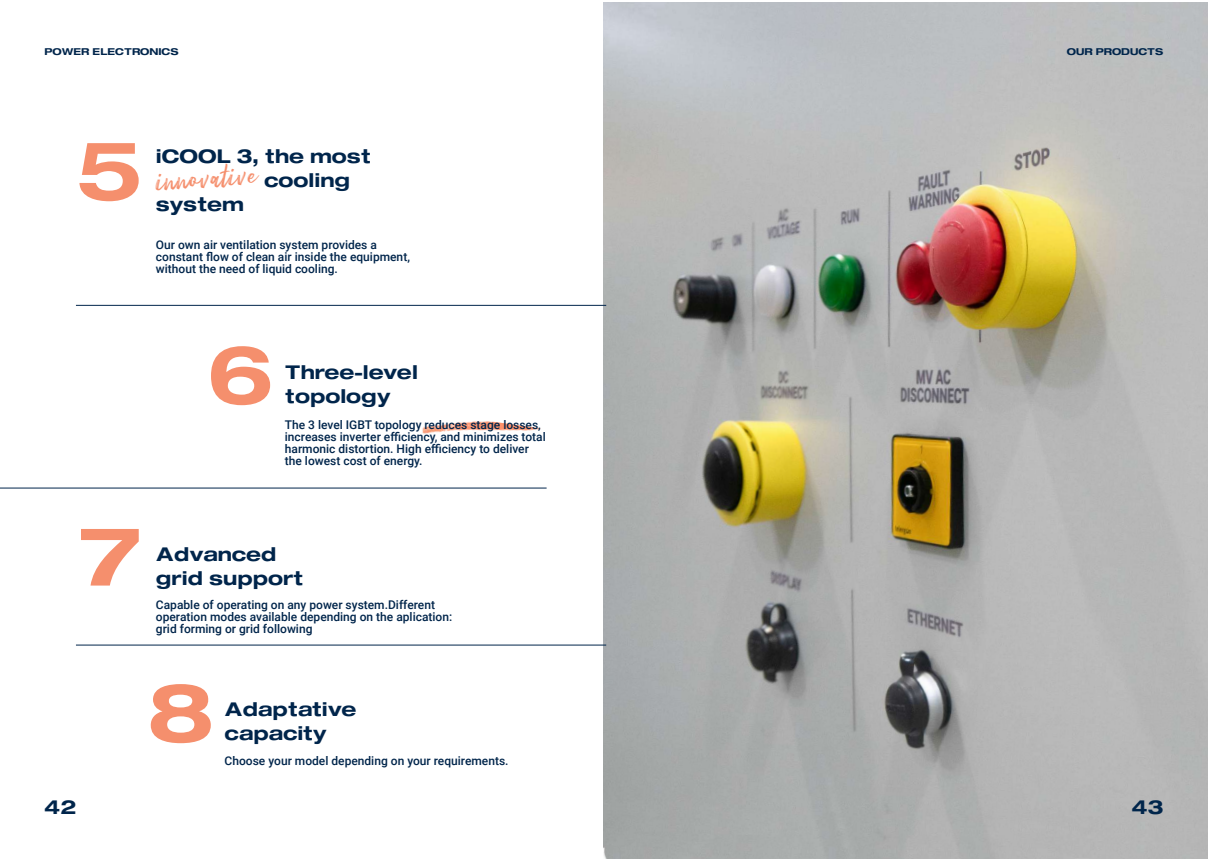
<style>
.page{position:relative;width:1208px;height:859px;background:#fff}
.page>*{position:absolute;margin:0;border:0;box-sizing:border-box;transform-origin:0 0}
.t1{font:100px "FLURO Bold";color:#f58f6d}
.t2{font:41px "Red Bright Demo";color:#f58f6d}
.t3{font:24px/24px "FLURO Bold";color:#00254b}
.t4{font:500 12px/12px "Roboto";color:#00254b}
.t5{font:12px "FLURO Bold";color:#00254b}
</style>
<div class="page">
<img style="left:604px;top:3px;width:604px;height:856px">
<hr style="left:76px;top:305px;width:530px;height:1px;background:#00254b">
<hr style="left:76px;top:645px;width:530px;height:1px;background:#00254b">
<hr style="left:0;top:488px;width:546px;height:1px;background:#00254b">
<img style="left:422px;top:421px;width:119px;height:13px">
<p class="t5" style="left:45px;top:45px;width:136px">POWER ELECTRONICS</p>
<p class="t5" style="left:1066px;top:45px;width:98px">OUR PRODUCTS</p>
<h1 class="t1" style="left:76px;top:119px;width:67px">5</h1>
<h3 class="t3" style="left:156px;top:143px;width:217px">iCOOL 3, the most</h3>
<h3 class="t3" style="left:264px;top:167px;width:88px">cooling</h3>
<h3 class="t3" style="left:156px;top:191px;width:89px">system</h3>
<p class="t4" style="left:156px;top:238px;width:255px">Our own air ventilation system provides a constant flow of clean air inside the equipment, without the need of liquid cooling.</p>
<h2 class="t2" style="left:156px;top:166px;width:103px;rotate:-4deg">innovative</h2>
<h1 class="t1" style="left:208px;top:322px;width:66px">6</h1>
<h3 class="t3" style="left:285px;top:359px;width:135px">Three-level topology</h3>
<p class="t4" style="left:285px;top:418px;width:262px">The 3 level IGBT topology reduces stage losses, increases inverter efficiency, and minimizes total harmonic distortion. High efficiency to deliver the lowest cost of energy.</p>
<h1 class="t1" style="left:78px;top:504px;width:64px">7</h1>
<h3 class="t3" style="left:156px;top:542px;width:149px">Advanced grid support</h3>
<p class="t4" style="left:156px;top:598px;width:298px">Capable of operating on any power system.Different operation modes available depending on the aplication: grid forming or grid following</p>
<h1 class="t1" style="left:148px;top:660px;width:67px">8</h1>
<h3 class="t3" style="left:225px;top:697px;width:133px">Adaptative capacity</h3>
<p class="t4" style="left:225px;top:754px;width:285px">Choose your model depending on your requirements.</p>
<h3 class="t3" style="left:45px;top:795px;width:33px">42</h3>
<h3 class="t3" style="left:1132px;top:795px;width:33px">43</h3>
</div>
